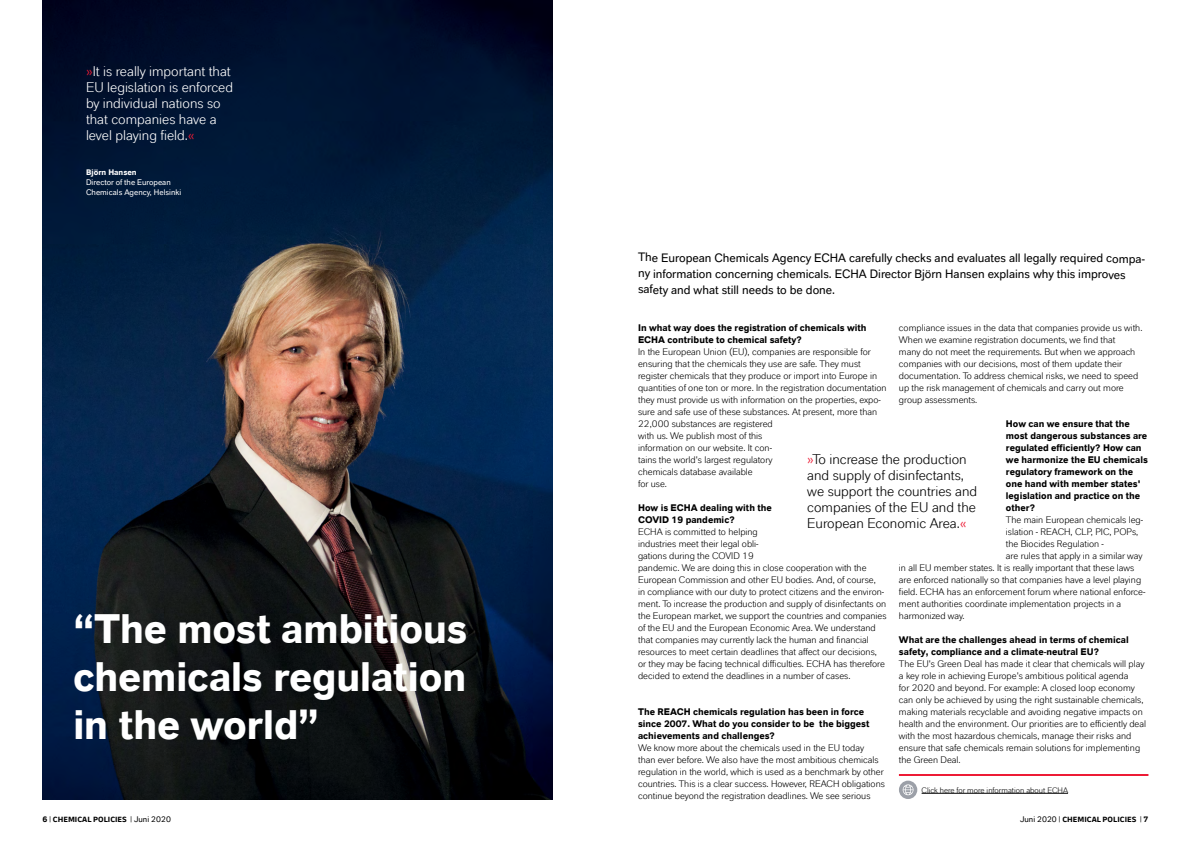
<style>
.page{position:relative;width:1191px;height:842px;background:#fff}
.page>*{position:absolute;margin:0;border:0;box-sizing:border-box;transform-origin:0 0}
.t1{font:700 41px/48px "Lanxess";letter-spacing:-.01em;color:#fff;text-align:justify}
.t2{font:40px "DIN Engschrift Std";color:#000}
.t3{font:14px/16px "Lanxess";color:#000}
.t4{font:14px/16px "Lanxess";color:#fff}
.t5{font:12px/15.8px "Lanxess Global Invers";letter-spacing:-.005em;color:#000}
.t6{font:9.5px/12px "Lanxess";color:#000}
.t7{font:700 9.5px/12px "Lanxess";color:#000}
.t8{font:700 8px "Delivery";color:#000}
.t9{font:8px/10px "Lanxess Global Invers";color:#fff}
.t10{font:8px "Lanxess";color:#000}
.t11{font:700 8px "Lanxess";color:#fff}
.s1{color:#ed1b35}
.s2{font-family:"Lanxess"}
.s3{font-family:"Lanxess Global Invers";font-weight:400}
</style>
<div class="page">
<img style="left:43px;top:0;width:510px;height:799px">
<div style="left:899px;top:781px;width:18px;height:18px;background:#9ca0a8;border-radius:50%"></div>
<svg style="left:902px;top:784px;width:11px;height:11px"></svg>
<hr style="left:921px;top:793px;width:147px;height:1px;background:#000">
<hr style="left:899px;top:774px;width:249px;height:2px;background:#ed1b35">
<h3 class="t4" style="left:86px;top:64px;width:149px"><span class="s1">»</span>It is really important that<br>EU legislation is enforced by individual nations so that companies have a level playing field.<span class="s1">«</span></h3>
<p class="t11" style="left:86px;top:166px;width:52px">Björn Hansen</p>
<p class="t9" style="left:86px;top:177px;width:97px">Director of the European<br>Chemicals Agency, Helsinki</p>
<h2 class="t2" style="left:341px;top:353px;width:13px">"</h2>
<h1 class="t1" style="left:73px;top:602px;width:396px">“The most ambitious chemicals regulation in the world”</h1>
<p class="t5" style="left:638px;top:250px;width:508px">The European Chemicals Agency ECHA carefully checks and evaluates all legally required compa&shy;ny information concerning chemicals. ECHA Director Björn Hansen explains why this improves safety and what still needs to be done.</p>
<p class="t7" style="left:638px;top:321px;width:230px">In what way does the registration of chemicals with<br>ECHA contribute to chemical safety?</p>
<p class="t6" style="left:638px;top:345px;width:250px">In the European Union (EU), companies are responsible for ensuring that the chemicals they use are safe. They must register chemicals that they produce or import into Europe in quantities of one ton or more. In the registration documentation they must provide us with information on the properties, expo&shy;sure and safe use of these substances. At present, more than 22,000 substances are registered<br>with us. We publish most of this<br>information on our website. It con-<br>tains the world's largest regulatory<br>chemicals database available<br>for use.</p>
<p class="t7" style="left:638px;top:500px;width:135px">How is ECHA dealing with the<br>COVID 19 pandemic?</p>
<p class="t6" style="left:638px;top:525px;width:250px">ECHA is committed to helping<br>industries meet their legal obli-<br>gations during the COVID 19<br>pandemic. We are doing this in close cooperation with the European Commission and other EU bodies. And, of course,<br>in compliance with our duty to protect citizens and the environ&shy;ment. To increase the production and supply of disinfectants on the European market, we support the countries and companies of the EU and the European Economic Area. We understand that companies may currently lack the human and financial resources to meet certain deadlines that affect our decisions, or they may be facing technical difficulties. ECHA has therefore decided to extend the deadlines in a number of cases.</p>
<p class="t7" style="left:638px;top:704px;width:233px">The REACH chemicals regulation has been in force since 2007. What do you consider to be the biggest achievements and challenges?</p>
<p class="t6" style="left:638px;top:741px;width:248px">We know more about the chemicals used in the EU today<br>than ever before. We also have the most ambitious chemicals regulation in the world, which is used as a benchmark by other countries. This is a clear success. However, REACH obligations continue beyond the registration deadlines. We see serious</p>
<p class="t6" style="left:899px;top:321px;width:245px">compliance issues in the data that companies provide us with.<br>When we examine registration documents, we find that<br>many do not meet the requirements. But when we approach companies with our decisions, most of them update their documentation. To address chemical risks, we need to speed up the risk management of chemicals and carry out more group assessments.</p>
<p class="t7" style="left:1006px;top:416px;width:143px">How can we ensure that the most dangerous substances are regulated efficiently? How can we harmonize the EU chemicals regulatory framework on the one hand with member states' legislation and practice on the other?</p>
<p class="t6" style="left:1006px;top:513px;width:139px">The main European chemicals leg-</p>
<p class="t6" style="left:1006px;top:525px;width:134px">islation - REACH, CLP, PIC, POPs,</p>
<p class="t6" style="left:1006px;top:537px;width:99px">the Biocides Regulation -</p>
<p class="t6" style="left:1006px;top:549px;width:138px">are rules that apply in a similar way</p>
<p class="t6" style="left:899px;top:561px;width:237px">in all EU member states. It is really important that these laws</p>
<p class="t6" style="left:899px;top:573px;width:244px">are enforced nationally so that companies have a level playing</p>
<p class="t6" style="left:899px;top:585px;width:248px">field. ECHA has an enforcement forum where national enforce-</p>
<p class="t6" style="left:899px;top:597px;width:224px">ment authorities coordinate implementation projects in a</p>
<p class="t6" style="left:899px;top:609px;width:67px">harmonized way.</p>
<p class="t7" style="left:899px;top:632px;width:231px">What are the challenges ahead in terms of chemical safety, compliance and a climate-neutral EU?</p>
<p class="t6" style="left:899px;top:657px;width:249px">The EU's Green Deal has made it clear that chemicals will play a key role in achieving Europe's ambitious political agenda<br>for 2020 and beyond. For example: A closed loop economy can only be achieved by using the right sustainable chemicals, making materials recyclable and avoiding negative impacts on health and the environment. Our priorities are to efficiently deal with the most hazardous chemicals, manage their risks and ensure that safe chemicals remain solutions for implementing the Green Deal.</p>
<h3 class="t3" style="left:807px;top:451px;width:171px"><span class="s1">»</span>To increase the production and supply of disinfectants, we support the countries and companies of the EU and the<br>European Economic Area.<span class="s1">«</span></h3>
<p class="t10" style="left:921px;top:785px;width:148px">Click here for more information about ECHA</p>
<p class="t8" style="left:43px;top:814px;width:130px"><span class="s2">6</span> <sup>|</sup> CHEMICAL POLICIES <sup>|</sup> <span class="s3">Juni 2020</span></p>
<p class="t8" style="left:1020px;top:814px;width:130px"><span class="s3">Juni 2020</span> <sup>|</sup> CHEMICAL POLICIES <sup>|</sup> <span class="s2">7</span></p>
</div>
